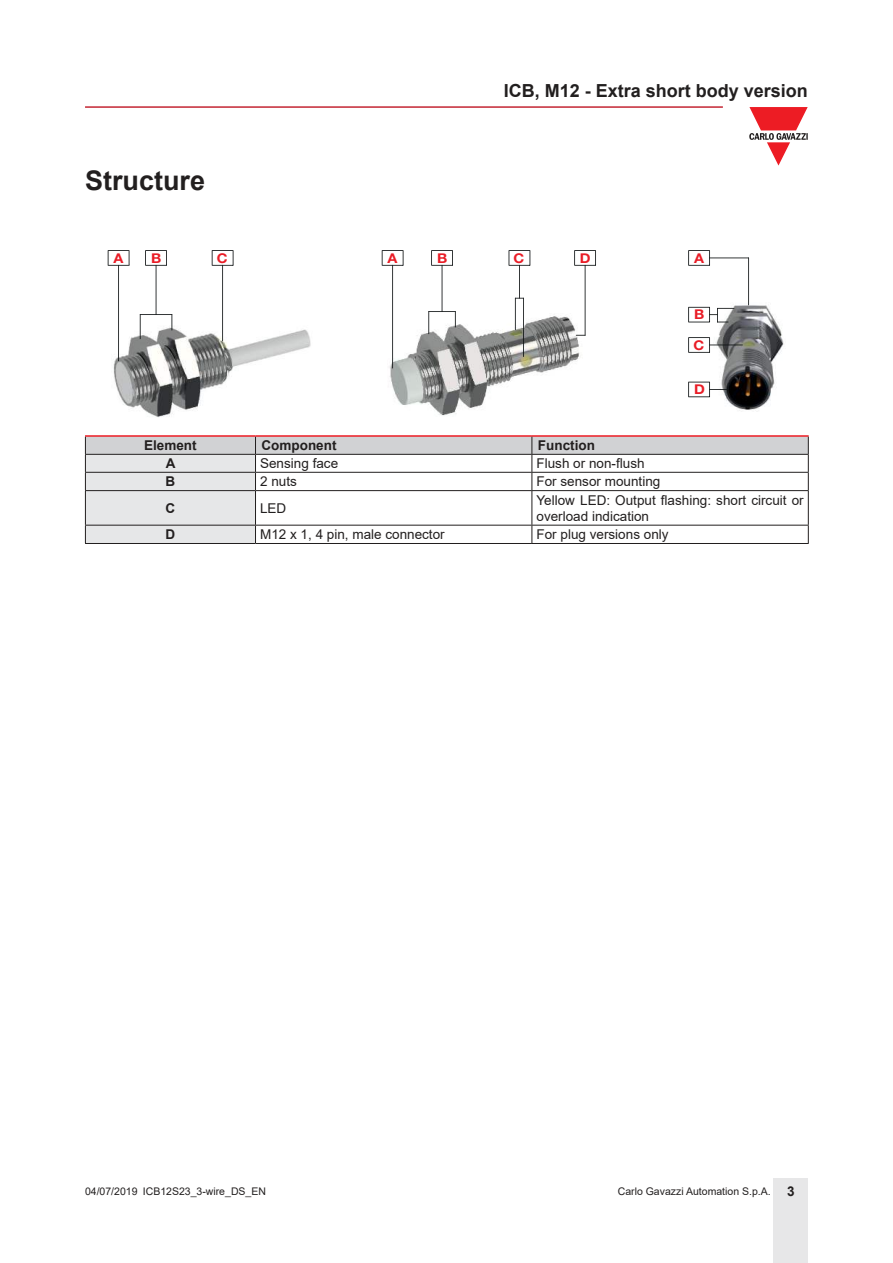
<style>
.page{position:relative;width:893px;height:1263px;background:#fff}
.page>*{position:absolute;margin:0;border:0;box-sizing:border-box;transform-origin:0 0}
.t1{font:700 27px "Arial";color:#221f1f}
.t2{font:700 18px "Arial";color:#221f1f}
.t3{font:13.5px/16.2px "Arial";color:#221f1f}
.t4{font:700 13.5px "Arial";color:#221f1f}
.t5{font:700 13.5px "Helvetica Neue LT Std";color:#e91d27;scale:1.08 1}
.t6{font:10.5px "Arial";color:#221f1f}
.s1{font-weight:700;font-size:13.5px}
</style>
<div class="page">
<hr style="left:85px;top:106px;width:638px;height:2px;background:#c42633">
<div style="left:774px;top:1178px;width:34px;height:85px;background:#e7e7e8"></div>
<svg style="left:749px;top:107px;width:59px;height:59px"></svg>
<img style="left:713px;top:303px;width:71px;height:108px">
<img style="left:389px;top:313px;width:193px;height:103px">
<img style="left:113px;top:325px;width:198px;height:92px">
<svg style="left:108px;top:250px;width:21px;height:16px"></svg>
<hr style="left:118px;top:265px;width:1px;height:96px;background:#111516">
<svg style="left:688px;top:250px;width:22px;height:16px"></svg>
<hr style="left:709px;top:257px;width:40px;height:1px;background:#111516">
<hr style="left:748px;top:257px;width:1px;height:48px;background:#111516">
<svg style="left:574px;top:250px;width:22px;height:16px"></svg>
<hr style="left:585px;top:265px;width:1px;height:71px;background:#111516">
<svg style="left:145px;top:250px;width:22px;height:16px"></svg>
<hr style="left:156px;top:265px;width:1px;height:50px;background:#111516">
<hr style="left:140px;top:314px;width:32px;height:1px;background:#111516">
<svg style="left:140px;top:314px;width:1px;height:25px"></svg>
<svg style="left:171px;top:314px;width:1px;height:16px"></svg>
<svg style="left:212px;top:250px;width:22px;height:16px"></svg>
<hr style="left:222px;top:265px;width:1px;height:76px;background:#111516">
<svg style="left:382px;top:250px;width:22px;height:16px"></svg>
<hr style="left:392px;top:265px;width:1px;height:103px;background:#111516">
<svg style="left:431px;top:250px;width:22px;height:16px"></svg>
<hr style="left:442px;top:265px;width:1px;height:47px;background:#111516">
<svg style="left:428px;top:311px;width:28px;height:23px"></svg>
<svg style="left:509px;top:250px;width:21px;height:16px"></svg>
<hr style="left:519px;top:265px;width:1px;height:34px;background:#111516">
<hr style="left:515px;top:298px;width:1px;height:32px;background:#111516">
<hr style="left:523px;top:298px;width:1px;height:59px;background:#111516">
<svg style="left:688px;top:307px;width:46px;height:16px"></svg>
<svg style="left:688px;top:337px;width:22px;height:16px"></svg>
<hr style="left:709px;top:345px;width:34px;height:1px;background:#111516">
<svg style="left:688px;top:382px;width:40px;height:15px"></svg>
<hr style="left:85px;top:435px;width:170px;height:2px;background:#ed1c24">
<hr style="left:255px;top:435px;width:277px;height:2px;background:#ed1c24">
<hr style="left:532px;top:435px;width:277px;height:2px;background:#ed1c24">
<svg style="left:85px;top:436px;width:724px;height:107px"></svg>
<hr style="left:85px;top:543px;width:170px;height:1px;background:#221f1f">
<hr style="left:255px;top:543px;width:277px;height:1px;background:#221f1f">
<hr style="left:532px;top:543px;width:277px;height:1px;background:#221f1f">
<h1 class="t1" style="left:85px;top:170px;width:122px">Structure</h1>
<h2 class="t2" style="left:504px;top:83px;width:306px">ICB, M12 - Extra short body version</h2>
<p class="t5" style="left:114px;top:250px;width:11px">A</p>
<p class="t5" style="left:151px;top:250px;width:11px">B</p>
<p class="t5" style="left:217px;top:250px;width:11px">C</p>
<p class="t5" style="left:388px;top:250px;width:11px">A</p>
<p class="t5" style="left:437px;top:250px;width:11px">B</p>
<p class="t5" style="left:514px;top:250px;width:11px">C</p>
<p class="t5" style="left:580px;top:250px;width:11px">D</p>
<p class="t5" style="left:694px;top:250px;width:11px">A</p>
<p class="t5" style="left:694px;top:307px;width:11px">B</p>
<p class="t5" style="left:693px;top:337px;width:11px">C</p>
<p class="t5" style="left:694px;top:382px;width:11px">D</p>
<p class="t4" style="left:144px;top:440px;width:54px">Element</p>
<p class="t4" style="left:261px;top:440px;width:76px">Component</p>
<p class="t4" style="left:538px;top:440px;width:58px">Function</p>
<p class="t4" style="left:166px;top:458px;width:11px">A</p>
<p class="t3" style="left:260px;top:456px;width:80px">Sensing face</p>
<p class="t3" style="left:536px;top:455px;width:110px">Flush or non-昀氀ush</p>
<p class="t4" style="left:166px;top:476px;width:11px">B</p>
<p class="t3" style="left:260px;top:475px;width:38px">2 nuts</p>
<p class="t3" style="left:536px;top:475px;width:125px">For sensor mounting</p>
<p class="t4" style="left:166px;top:503px;width:11px">C</p>
<p class="t3" style="left:260px;top:501px;width:28px">LED</p>
<p class="t3" style="left:536px;top:492px;width:269px">Yellow LED: Output 昀氀ashing: short circuit or overload indication</p>
<p class="t4" style="left:166px;top:529px;width:11px">D</p>
<p class="t3" style="left:260px;top:527px;width:186px">M12 x 1, 4 pin, male connector</p>
<p class="t3" style="left:536px;top:527px;width:134px">For plug versions only</p>
<p class="t6" style="left:85px;top:1187px;width:182px">04/07/2019 ICB12S23_3-wire_DS_EN</p>
<p class="t6" style="left:618px;top:1187px;width:178px">Carlo Gavazzi Automation S.p.A. <span class="s1">3</span></p>
</div>
